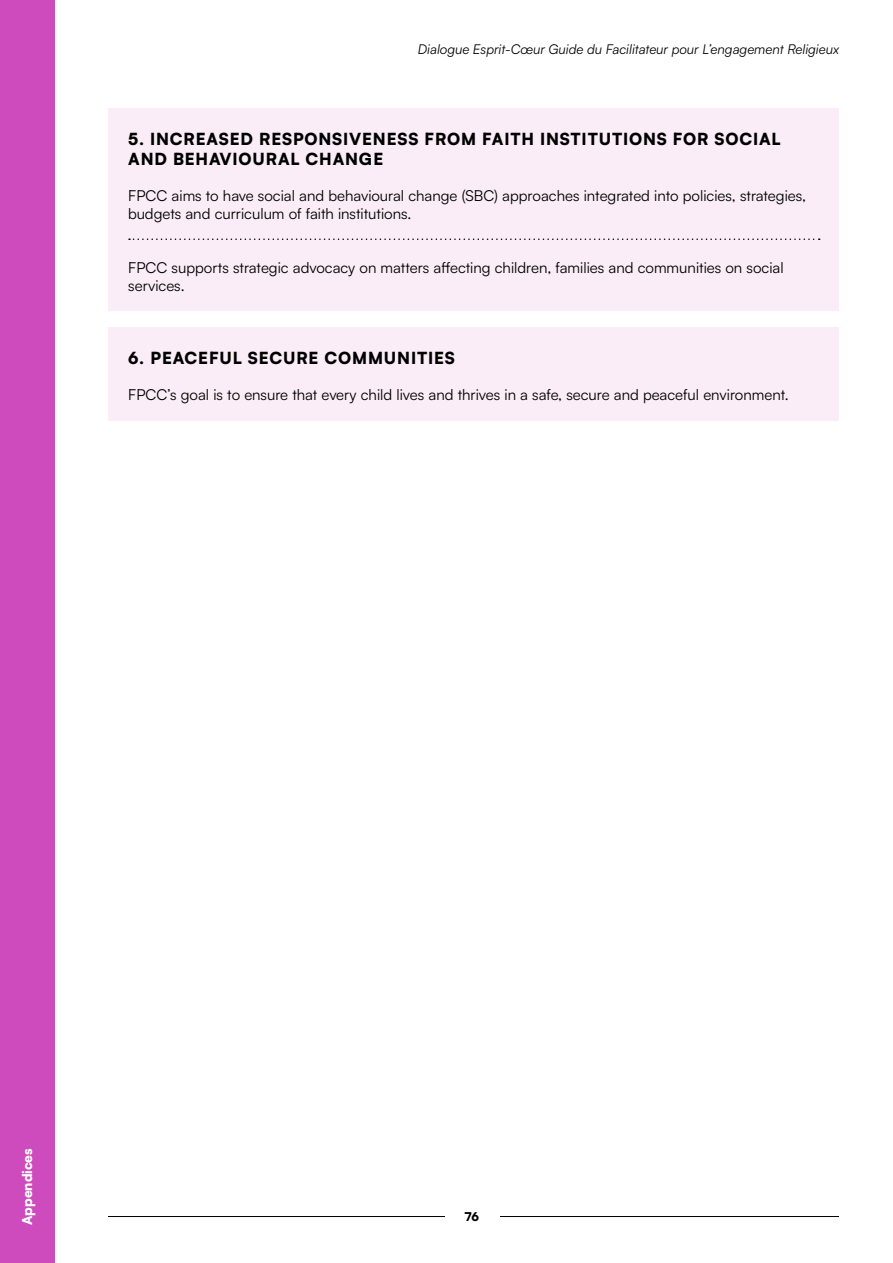
<style>
.page{position:relative;width:893px;height:1263px;background:#fff}
.page>*{position:absolute;margin:0;border:0;box-sizing:border-box;transform-origin:0 0}
.t1{font:700 16.5px/19.8px "Satoshi Variable";letter-spacing:.05em;color:#000}
.t2{font:700 15px/18px "Satoshi Variable";color:#000}
.t3{font:italic 13.5px "Satoshi";color:#000}
.t4{font:700 13.5px "Satoshi Variable";color:#fff}
.t5{font:700 12px "Satoshi Variable";color:#000}
</style>
<div class="page">
<hr style="left:108px;top:1216px;width:731px;height:1px;background:#000">
<div style="left:445px;top:1209px;width:54px;height:12px;background:#fff"></div>
<div style="left:0;top:0;width:54px;height:1263px;background:#cd4bbc"></div>
<div style="left:108px;top:108px;width:731px;height:203px;background:#faedf8"></div>
<svg style="left:129px;top:238px;width:691px;height:2px"></svg>
<div style="left:108px;top:327px;width:731px;height:93px;background:#faedf8"></div>
<p class="t3" style="left:418px;top:40px;width:423px">Dialogue Esprit-Cœur Guide du Facilitateur pour L’engagement Religieux</p>
<p class="t1" style="left:128px;top:128px;width:654px">5. INCREASED RESPONSIVENESS FROM FAITH INSTITUTIONS FOR SOCIAL<br>AND BEHAVIOURAL CHANGE</p>
<p class="t2" style="left:128px;top:185px;width:679px">FPCC aims to have social and behavioural change (SBC) approaches integrated into policies, strategies, budgets and curriculum of faith institutions.</p>
<p class="t2" style="left:128px;top:257px;width:657px">FPCC supports strategic advocacy on matters affecting children, families and communities on social services.</p>
<p class="t1" style="left:128px;top:347px;width:328px">6. PEACEFUL SECURE COMMUNITIES</p>
<p class="t2" style="left:128px;top:385px;width:662px">FPCC’s goal is to ensure that every child lives and thrives in a safe, secure and peaceful environment.</p>
<p class="t4" style="left:17px;top:1225px;width:78px;rotate:-90deg">Appendices</p>
<p class="t5" style="left:465px;top:1207px;width:16px">76</p>
</div>
